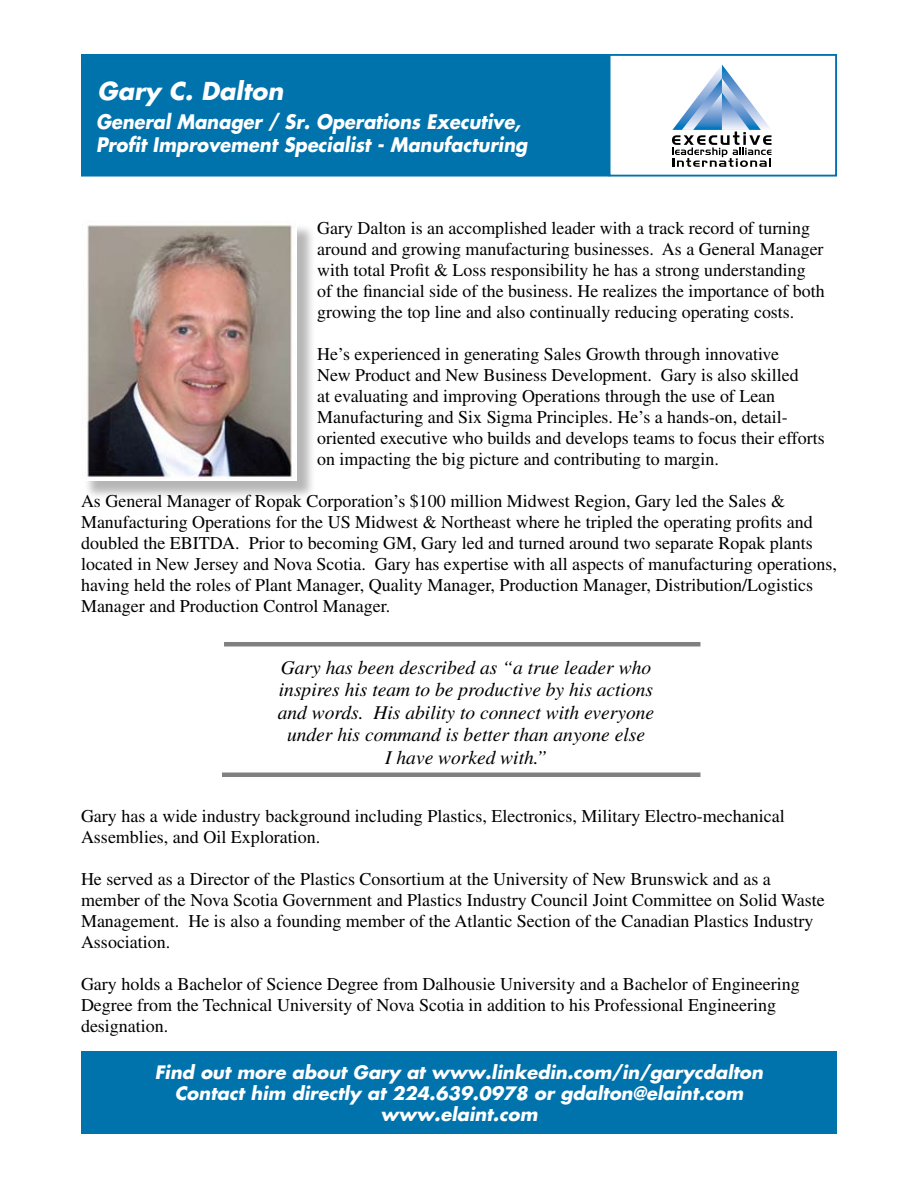
<style>
.page{position:relative;width:918px;height:1188px;background:#fff}
.page>*{position:absolute;margin:0;border:0;box-sizing:border-box;transform-origin:0 0}
.t1{font:italic 700 24px "Futura";color:#fff}
.t2{font:italic 19.5px/22.5px "Times";color:#000;text-align:center}
.t3{font:italic 700 19.5px/23.4px "Futura";color:#fff;scale:.92 1}
.t4{font:18px/21px "Times";color:#000}
.t5{font:italic 700 18px/21px "Futura";color:#fff;text-align:center}
</style>
<div class="page">
<div style="left:81px;top:1052px;width:756px;height:82px;background:#0073ad"></div>
<hr style="left:224px;top:642px;width:477px;height:4px;background:#808080">
<div style="left:222px;top:772px;width:478px;height:5px;background:#808080"></div>
<div style="left:81px;top:54px;width:529px;height:123px;background:#0073ad"></div>
<div style="left:609px;top:54px;width:228px;height:123px;border:2px solid #0073ad"></div>
<svg style="left:672px;top:65px;width:100px;height:102px"></svg>
<div style="left:83px;top:223px;width:232px;height:277px;background:#000;opacity:.29"></div>
<img style="left:83px;top:223px;width:214px;height:258px">
<h1 class="t1" style="left:98px;top:75px;width:187px">Gary C. Dalton</h1>
<p class="t3" style="left:96px;top:109px;width:470px">General Manager / Sr. Operations Executive,<br>Profit Improvement Specialist - Manufacturing</p>
<p class="t4" style="left:317px;top:218px;width:509px">Gary Dalton is an accomplished leader with a track record of turning around and growing manufacturing businesses. As a General Manager with total Profit &amp; Loss responsibility he has a strong understanding of the financial side of the business. He realizes the importance of both growing the top line and also continually reducing operating costs.</p>
<p class="t4" style="left:317px;top:344px;width:509px">He’s experienced in generating Sales Growth through innovative<br>New Product and New Business Development. Gary is also skilled<br>at evaluating and improving Operations through the use of Lean Manufacturing and Six Sigma Principles. He’s a hands-on, detail&shy;oriented executive who builds and develops teams to focus their efforts on impacting the big picture and contributing to margin.</p>
<p class="t4" style="left:81px;top:491px;width:757px">As General Manager of Ropak Corporation’s $100 million Midwest Region, Gary led the Sales &amp; Manufacturing Operations for the US Midwest &amp; Northeast where he tripled the operating profits and doubled the EBITDA. Prior to becoming GM, Gary led and turned around two separate Ropak plants located in New Jersey and Nova Scotia. Gary has expertise with all aspects of manufacturing operations, having held the roles of Plant Manager, Quality Manager, Production Manager, Distribution/Logistics Manager and Production Control Manager.</p>
<p class="t2" style="left:278px;top:656px;width:378px">Gary has been described as “a true leader who inspires his team to be productive by his actions and words. His ability to connect with everyone under his command is better than anyone else<br>I have worked with.”</p>
<p class="t4" style="left:81px;top:806px;width:705px">Gary has a wide industry background including Plastics, Electronics, Military Electro-mechanical<br>Assemblies, and Oil Exploration.</p>
<p class="t4" style="left:81px;top:869px;width:745px">He served as a Director of the Plastics Consortium at the University of New Brunswick and as a member of the Nova Scotia Government and Plastics Industry Council Joint Committee on Solid Waste Management. He is also a founding member of the Atlantic Section of the Canadian Plastics Industry Association.</p>
<p class="t4" style="left:81px;top:974px;width:720px">Gary holds a Bachelor of Science Degree from Dalhousie University and a Bachelor of Engineering<br>Degree from the Technical University of Nova Scotia in addition to his Professional Engineering designation.</p>
<p class="t5" style="left:155px;top:1061px;width:610px">Find out more about Gary at www.linkedin.com/in/garycdalton<br>Contact him directly at 224.639.0978 or gdalton@elaint.com www.elaint.com</p>
</div>
